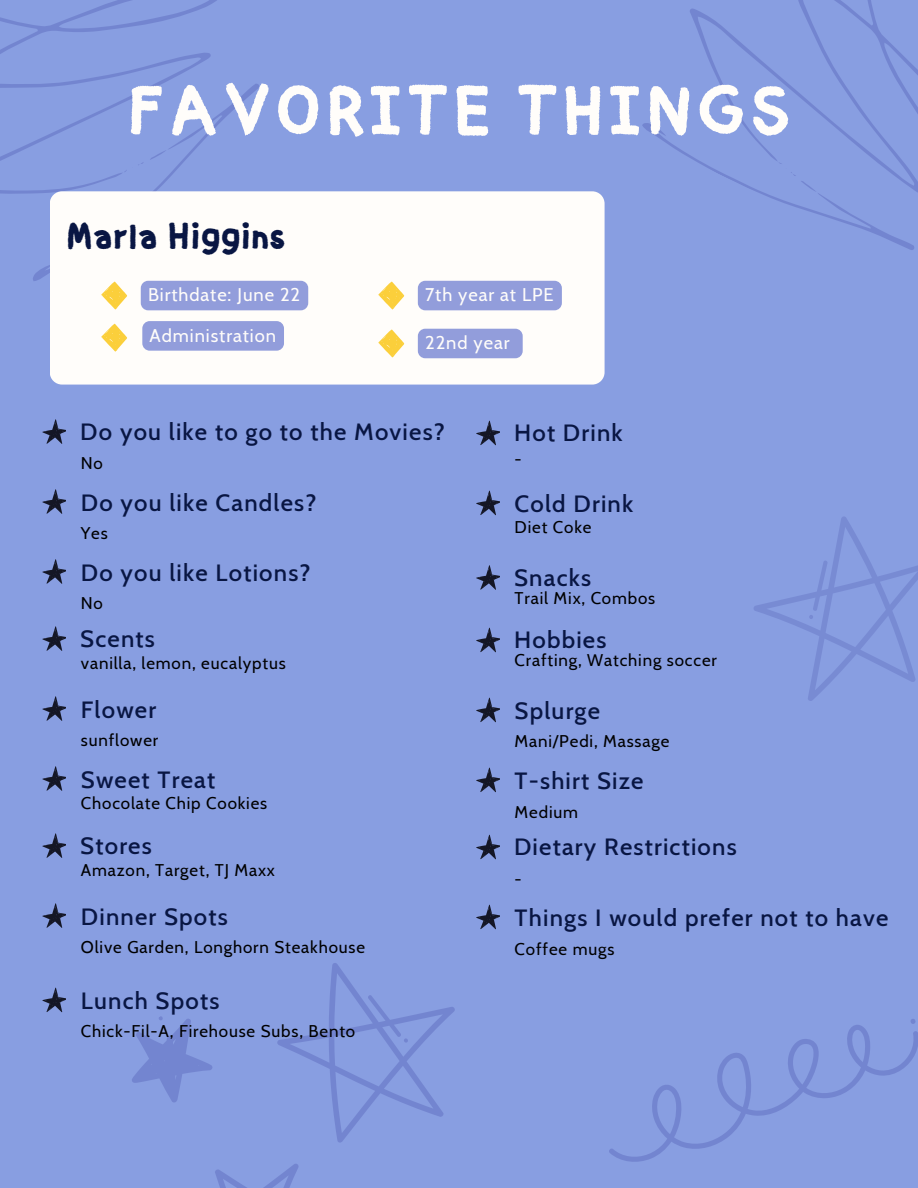
<style>
.page{position:relative;width:918px;height:1188px;background:#889ee1}
.page>*{position:absolute;margin:0;border:0;box-sizing:border-box;transform-origin:0 0}
.t1{font:73.35px "puimek";letter-spacing:.04em;color:#fffdfa}
.t2{font:39.45px "puimek";color:#091643}
.t3{font:500 24px "Cabin";letter-spacing:.05em;color:#091643}
.t4{font:18.3px "Cabin";letter-spacing:.05em;color:#fffdfa}
.t5{font:16.95px "Cabin";letter-spacing:.05em;color:#000}
</style>
<div class="page">
<svg style="left:33px;top:84px;width:226px;height:197px"></svg>
<svg style="left:0;top:0;width:222px;height:194px"></svg>
<svg style="left:690px;top:0;width:228px;height:192px"></svg>
<svg style="left:642px;top:123px;width:272px;height:127px"></svg>
<svg style="left:609px;top:1019px;width:309px;height:143px"></svg>
<svg style="left:754px;top:517px;width:164px;height:184px"></svg>
<svg style="left:132px;top:963px;width:323px;height:225px"></svg>
<div style="left:50px;top:191px;width:555px;height:194px;background:#fffdfa;border-radius:12px"></div>
<svg style="left:101px;top:282px;width:26px;height:28px"></svg>
<svg style="left:101px;top:324px;width:26px;height:28px"></svg>
<div style="left:141px;top:281px;width:167px;height:29px;background:#929ddb;border-radius:7px"></div>
<div style="left:142px;top:321px;width:142px;height:30px;background:#929ddb;border-radius:7px"></div>
<svg style="left:42px;top:419px;width:24px;height:25px"></svg>
<svg style="left:42px;top:489px;width:24px;height:25px"></svg>
<svg style="left:42px;top:559px;width:24px;height:25px"></svg>
<svg style="left:42px;top:626px;width:24px;height:25px"></svg>
<svg style="left:42px;top:696px;width:24px;height:25px"></svg>
<svg style="left:42px;top:766px;width:24px;height:25px"></svg>
<svg style="left:42px;top:833px;width:24px;height:25px"></svg>
<svg style="left:42px;top:903px;width:24px;height:25px"></svg>
<svg style="left:42px;top:987px;width:24px;height:26px"></svg>
<svg style="left:476px;top:420px;width:24px;height:26px"></svg>
<svg style="left:476px;top:490px;width:24px;height:26px"></svg>
<svg style="left:476px;top:565px;width:24px;height:25px"></svg>
<svg style="left:476px;top:627px;width:24px;height:26px"></svg>
<svg style="left:476px;top:697px;width:24px;height:26px"></svg>
<svg style="left:476px;top:767px;width:24px;height:26px"></svg>
<svg style="left:476px;top:834px;width:24px;height:26px"></svg>
<svg style="left:476px;top:904px;width:24px;height:26px"></svg>
<svg style="left:378px;top:282px;width:26px;height:28px"></svg>
<div style="left:418px;top:281px;width:144px;height:29px;background:#929ddb;border-radius:7px"></div>
<svg style="left:378px;top:330px;width:26px;height:27px"></svg>
<div style="left:418px;top:329px;width:105px;height:29px;background:#929ddb;border-radius:7px"></div>
<h1 class="t1" style="left:127px;top:41px;width:665px">FAVORITE THINGS</h1>
<h2 class="t2" style="left:66px;top:198px;width:222px">Marla Higgins</h2>
<p class="t4" style="left:148px;top:284px;width:154px">Birthdate: June 22</p>
<p class="t4" style="left:150px;top:324px;width:128px">Administration</p>
<p class="t4" style="left:425px;top:284px;width:130px">7th year at LPE</p>
<p class="t4" style="left:425px;top:332px;width:86px">22nd year</p>
<h3 class="t3" style="left:80px;top:417px;width:366px">Do you like to go to the Movies?</h3>
<p class="t5" style="left:81px;top:453px;width:24px">No</p>
<h3 class="t3" style="left:81px;top:488px;width:237px">Do you like Candles?</h3>
<p class="t5" style="left:81px;top:523px;width:28px">Yes</p>
<h3 class="t3" style="left:81px;top:558px;width:231px">Do you like Lotions?</h3>
<p class="t5" style="left:81px;top:593px;width:24px">No</p>
<h3 class="t3" style="left:80px;top:624px;width:76px">Scents</h3>
<p class="t5" style="left:81px;top:653px;width:206px">vanilla, lemon, eucalyptus</p>
<h3 class="t3" style="left:81px;top:695px;width:77px">Flower</h3>
<p class="t5" style="left:81px;top:730px;width:79px">sunflower</p>
<h3 class="t3" style="left:81px;top:765px;width:136px">Sweet Treat</h3>
<p class="t5" style="left:81px;top:793px;width:188px">Chocolate Chip Cookies</p>
<h3 class="t3" style="left:80px;top:831px;width:73px">Stores</h3>
<p class="t5" style="left:81px;top:860px;width:196px">Amazon, Target, TJ Maxx</p>
<h3 class="t3" style="left:81px;top:902px;width:149px">Dinner Spots</h3>
<p class="t5" style="left:81px;top:936px;width:286px">Olive Garden, Longhorn Steakhouse</p>
<h3 class="t3" style="left:81px;top:986px;width:140px">Lunch Spots</h3>
<p class="t5" style="left:81px;top:1021px;width:276px">Chick-Fil-A, Firehouse Subs, Bento</p>
<h3 class="t3" style="left:514px;top:418px;width:110px">Hot Drink</h3>
<p class="t5" style="left:515px;top:449px;width:9px">-</p>
<h3 class="t3" style="left:515px;top:488px;width:120px">Cold Drink</h3>
<p class="t5" style="left:515px;top:516px;width:78px">Diet Coke</p>
<h3 class="t3" style="left:514px;top:563px;width:79px">Snacks</h3>
<p class="t5" style="left:515px;top:587px;width:142px">Trail Mix, Combos</p>
<h3 class="t3" style="left:514px;top:625px;width:94px">Hobbies</h3>
<p class="t5" style="left:515px;top:650px;width:204px">Crafting, Watching soccer</p>
<h3 class="t3" style="left:515px;top:696px;width:87px">Splurge</h3>
<p class="t5" style="left:515px;top:731px;width:156px">Mani/Pedi, Massage</p>
<h3 class="t3" style="left:515px;top:766px;width:130px">T-shirt Size</h3>
<p class="t5" style="left:515px;top:801px;width:65px">Medium</p>
<h3 class="t3" style="left:514px;top:832px;width:224px">Dietary Restrictions</h3>
<p class="t5" style="left:515px;top:868px;width:9px">-</p>
<h3 class="t3" style="left:515px;top:903px;width:375px">Things I would prefer not to have</h3>
<p class="t5" style="left:515px;top:938px;width:101px">Coffee mugs</p>
</div>
